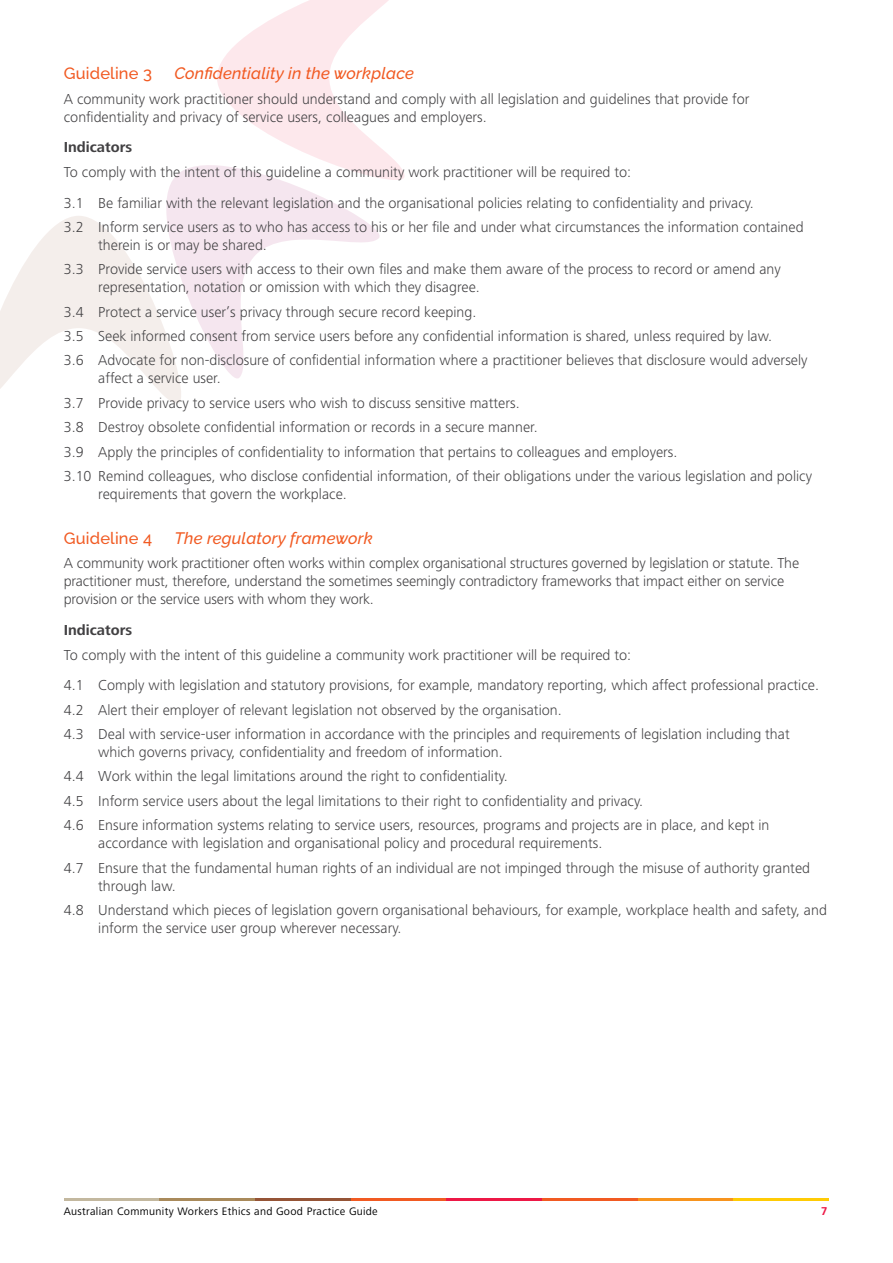
<style>
.page{position:relative;width:893px;height:1263px;background:#fff}
.page>*{position:absolute;margin:0;border:0;box-sizing:border-box;transform-origin:0 0}
.t1{font:italic 500 16.5px "Raleway";letter-spacing:.01em;color:#f15a22}
.t2{font:500 16.5px "Raleway";letter-spacing:.01em;color:#f15a22}
.t3{font:300 15px/24.3px "Frutiger Next LT";color:#414042}
.t4{font:700 15px "Frutiger Next LT";color:#414042}
.t5{font:11.25px "Frutiger Next LT";letter-spacing:.025em;color:#000}
.t6{font:700 11.25px "Frutiger";color:#ed1846}
</style>
<div class="page">
<svg style="left:0;top:0;width:405px;height:403px"></svg>
<hr style="left:64px;top:1198px;width:95px;height:2px;background:#c3b89f">
<hr style="left:159px;top:1198px;width:96px;height:2px;background:#a98a5b">
<hr style="left:255px;top:1198px;width:96px;height:2px;background:#955436">
<hr style="left:351px;top:1198px;width:95px;height:2px;background:#f15a22">
<hr style="left:446px;top:1198px;width:96px;height:2px;background:#ed1846">
<hr style="left:542px;top:1198px;width:96px;height:2px;background:#f15a22">
<hr style="left:638px;top:1198px;width:95px;height:2px;background:#f7941e">
<hr style="left:733px;top:1198px;width:96px;height:2px;background:#ffcb05">
<p class="t2" style="left:64px;top:64px;width:90px">Guideline 3</p>
<p class="t1" style="left:174px;top:64px;width:241px">Confidentiality in the workplace</p>
<p class="t3" style="left:64px;top:90px;width:687px;line-height:18px">A community work practitioner should understand and comply with all legislation and guidelines that provide for confidentiality and privacy of service users, colleagues and employers.</p>
<p class="t4" style="left:64px;top:139px;width:70px">Indicators</p>
<p class="t3" style="left:64px;top:156px;width:692px;line-height:30.8px">To comply with the intent of this guideline a community work practitioner will be required to:<br>3.1 Be familiar with the relevant legislation and the organisational policies relating to confidentiality and privacy.</p>
<p class="t3" style="left:98px;top:218px;width:707px;line-height:18px;text-indent:-34px">3.2 Inform service users as to who has access to his or her file and under what circumstances the information contained therein is or may be shared.</p>
<p class="t3" style="left:98px;top:260px;width:684px;line-height:18px;text-indent:-34px">3.3 Provide service users with access to their own files and make them aware of the process to record or amend any representation, notation or omission with which they disagree.</p>
<p class="t3" style="left:64px;top:300px;width:745px">3.4 Protect a service user’s privacy through secure record keeping.<br>3.5 Seek informed consent from service users before any confidential information is shared, unless required by law.<br>3.6 Advocate for non-disclosure of confidential information where a practitioner believes that disclosure would adversely</p>
<p class="t3" style="left:64px;top:366px;width:750px;text-indent:34px">affect a service user.<br>3.7 Provide privacy to service users who wish to discuss sensitive matters.<br>3.8 Destroy obsolete confidential information or records in a secure manner.<br>3.9 Apply the principles of confidentiality to information that pertains to colleagues and employers.<br>3.10 Remind colleagues, who disclose confidential information, of their obligations under the various legislation and policy</p>
<p class="t3" style="left:98px;top:482px;width:250px">requirements that govern the workplace.</p>
<p class="t2" style="left:64px;top:529px;width:90px">Guideline 4</p>
<p class="t1" style="left:174px;top:529px;width:200px">The regulatory framework</p>
<p class="t3" style="left:64px;top:554px;width:737px;line-height:18px">A community work practitioner often works within complex organisational structures governed by legislation or statute. The practitioner must, therefore, understand the sometimes seemingly contradictory frameworks that impact either on service provision or the service users with whom they work.</p>
<p class="t4" style="left:64px;top:622px;width:70px">Indicators</p>
<p class="t3" style="left:64px;top:639px;width:757px;line-height:30.8px">To comply with the intent of this guideline a community work practitioner will be required to:<br>4.1 Comply with legislation and statutory provisions, for example, mandatory reporting, which affect professional practice.</p>
<p class="t3" style="left:64px;top:698px;width:727px">4.2 Alert their employer of relevant legislation not observed by the organisation.<br>4.3 Deal with service-user information in accordance with the principles and requirements of legislation including that</p>
<p class="t3" style="left:64px;top:740px;width:707px;text-indent:34px">which governs privacy, confidentiality and freedom of information.<br>4.4 Work within the legal limitations around the right to confidentiality.<br>4.5 Inform service users about the legal limitations to their right to confidentiality and privacy.<br>4.6 Ensure information systems relating to service users, resources, programs and projects are in place, and kept in</p>
<p class="t3" style="left:64px;top:831px;width:748px;text-indent:34px">accordance with legislation and organisational policy and procedural requirements.<br>4.7 Ensure that the fundamental human rights of an individual are not impinged through the misuse of authority granted</p>
<p class="t3" style="left:64px;top:873px;width:765px;text-indent:34px">through law.<br>4.8 Understand which pieces of legislation govern organisational behaviours, for example, workplace health and safety, and</p>
<p class="t3" style="left:98px;top:916px;width:305px">inform the service user group wherever necessary.</p>
<p class="t5" style="left:64px;top:1204px;width:316px">Australian Community Workers Ethics and Good Practice Guide</p>
<p class="t6" style="left:821px;top:1204px;width:8px">7</p>
</div>
